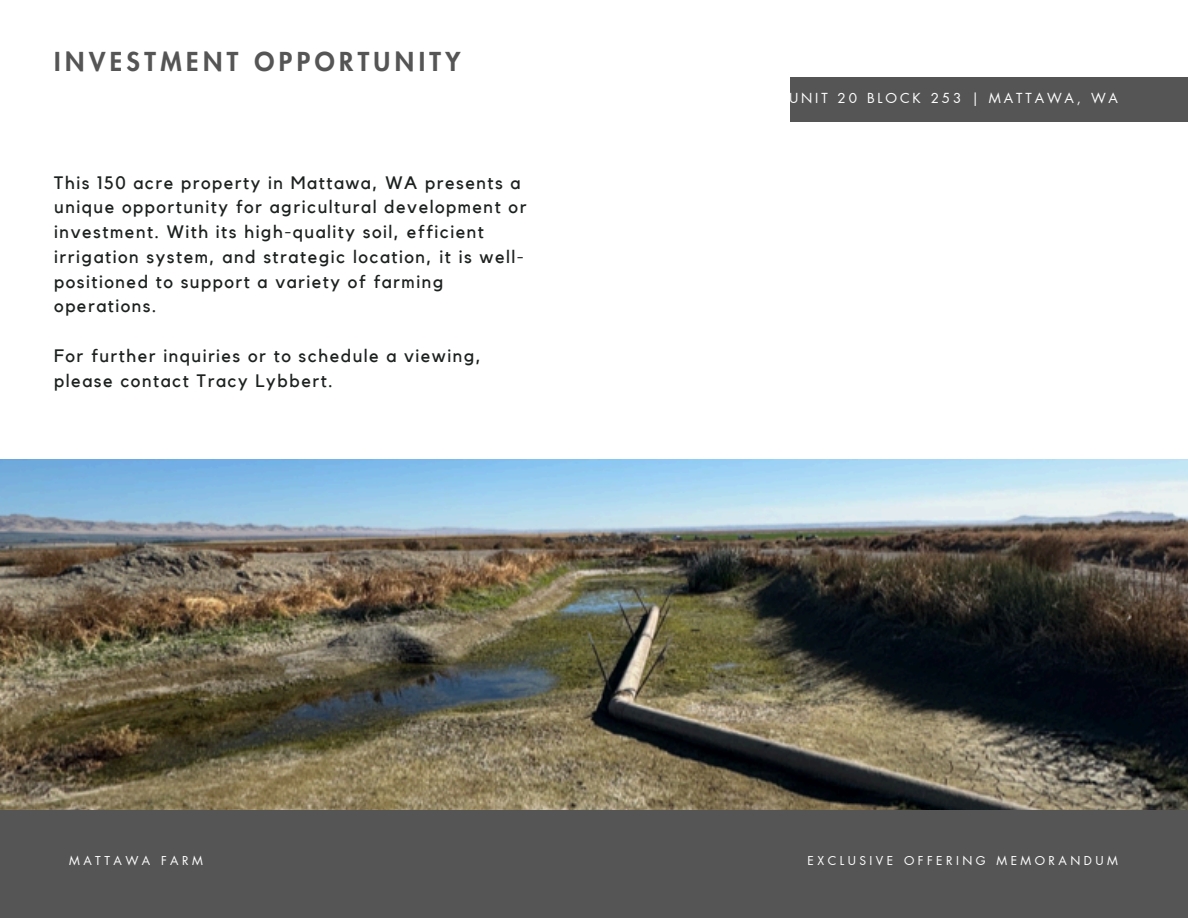
<style>
.page{position:relative;width:1188px;height:918px;background:#fff}
.page>*{position:absolute;margin:0;border:0;box-sizing:border-box;transform-origin:0 0}
.t1{font:800 25.5px "Futura LT Pro";letter-spacing:.175em;color:#555}
.t2{font:18px/24.8px "Kollektif";letter-spacing:.085em;color:#1c2120}
.t3{font:13.5px "Futura LT Pro";letter-spacing:.215em;color:#fff}
.t4{font:12px "Futura LT Pro";letter-spacing:.29em;color:#fff}
</style>
<div class="page">
<div style="left:0;top:810px;width:1188px;height:108px;background:#555"></div>
<img style="left:0;top:459px;width:1188px;height:351px">
<div style="left:791px;top:77px;width:397px;height:45px;background:#555"></div>
<h2 class="t1" style="left:54px;top:50px;width:408px">INVESTMENT OPPORTUNITY</h2>
<p class="t2" style="left:54px;top:171px;width:474px">This 150 acre property in Mattawa, WA presents a unique opportunity for agricultural development or investment. With its high-quality soil, efficient irrigation system, and strategic location, it is well&shy;positioned to support a variety of farming operations.</p>
<p class="t2" style="left:54px;top:344px;width:428px">For further inquiries or to schedule a viewing, please contact Tracy Lybbert.</p>
<h2 class="t4" style="left:69px;top:855px;width:135px">MATTAWA FARM</h2>
<h3 class="t3" style="left:789px;top:92px;width:331px">UNIT 20 BLOCK 253 | MATTAWA, WA</h3>
<h1 class="t4" style="left:808px;top:855px;width:312px">EXCLUSIVE OFFERING MEMORANDUM</h1>
</div>
